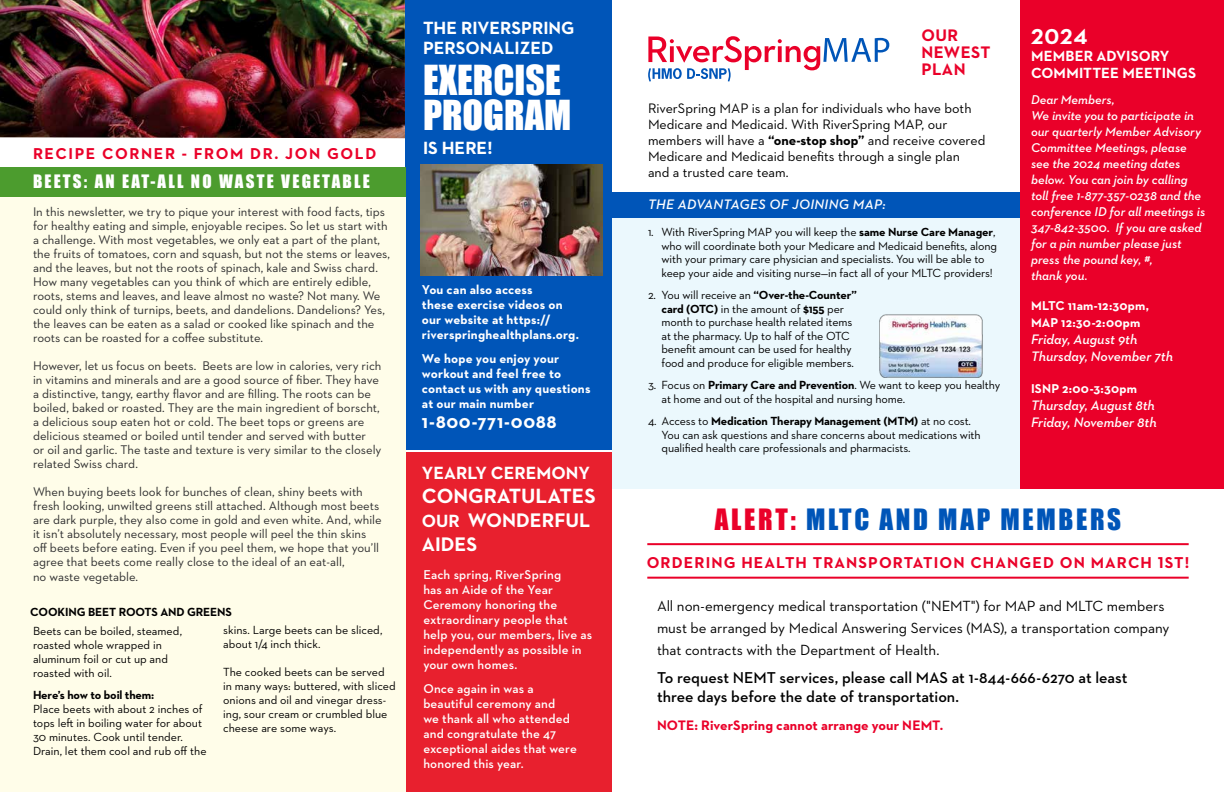
<style>
.page{position:relative;width:1224px;height:792px;background:#fff}
.page>*{position:absolute;margin:0;border:0;box-sizing:border-box;transform-origin:0 0}
.t1{font:38px/35px "Impact";color:#fff}
.t2{font:27px "Impact";letter-spacing:.1em;color:#0055b8}
.t3{font:700 22px "Neutraface 2 Text";color:#fff}
.t4{font:700 21px "Neutraface 2 Text";color:#fff}
.t5{font:700 20px/24px "Neutraface 2 Text";color:#fff}
.t6{font:700 19px "Neutraface 2 Text";letter-spacing:.025em;color:#fff}
.t7{font:700 18px/20px "Neutraface 2 Text";color:#fff}
.t8{font:17px "Impact";letter-spacing:.13em;color:#fff}
.t9{font:700 17px/17px "Neutraface 2 Text";letter-spacing:.025em;color:#ea0029}
.t10{font:600 16px/19px "Neutraface 2 Text";color:#000}
.t11{font:700 16px "Neutraface 2 Text";letter-spacing:.07em;color:#ea0029}
.t12{font:700 16px "Neutraface 2 Text";letter-spacing:.1em;color:#ea0029}
.t13{font:15px/22px "Neutraface 2 Text";letter-spacing:-.005em;color:#000}
.t14{font:700 15px/17px "Neutraface 2 Text";letter-spacing:.01em;color:#fff}
.t15{font:14px/16px "Neutraface 2 Text";color:#000}
.t16{font:italic 600 14px/17px "Neutraface 2 Text";color:#fff}
.t17{font:700 14px "Neutraface 2 Text";letter-spacing:.005em;color:#ea0029}
.t18{font:italic 600 14px "Neutraface 2 Text";letter-spacing:.025em;color:#fff}
.t19{font:italic 600 13px/16px "Neutraface 2 Text";color:#fff}
.t20{font:600 13px/15px "Neutraface 2 Text";letter-spacing:.01em;color:#fff}
.t21{font:700 13px/15px "Neutraface 2 Text";letter-spacing:.015em;color:#fff}
.t22{font:12.8px/14px "Neutraface 2 Text";color:#2e2e2f}
.t23{font:12px/14px "Neutraface 2 Text";letter-spacing:-.01em;color:#000}
.t24{font:700 12px "Neutraface 2 Text";letter-spacing:-.01em;color:#000}
.s1{font-size:18px}
.s2{font-weight:700}
.s3{color:#ea0029}
</style>
<div class="page">
<div style="left:405px;top:0;width:207px;height:450px;background:#0055b8"></div>
<div style="left:405px;top:452px;width:207px;height:340px;background:#e8202e"></div>
<div style="left:612px;top:217px;width:408px;height:272px;background:#ebf8fd"></div>
<div style="left:0;top:197px;width:405px;height:595px;background:#fffde9"></div>
<div style="left:0;top:167px;width:405px;height:30px;background:#4c9c2e"></div>
<div style="left:1020px;top:0;width:204px;height:489px;background:#ea0029"></div>
<div style="left:612px;top:192px;width:408px;height:25px;background:#0055b8"></div>
<svg style="left:648px;top:36px;width:241px;height:46px"></svg>
<img style="left:879px;top:314px;width:104px;height:64px">
<hr style="left:647px;top:543px;width:542px;height:2px;background:#ea0029">
<hr style="left:647px;top:577px;width:542px;height:2px;background:#ea0029">
<img style="left:0;top:0;width:405px;height:138px">
<img style="left:420px;top:164px;width:183px;height:111px">
<p class="t12" style="left:33px;top:143px;width:345px">RECIPE CORNER - FROM DR. JON GOLD</p>
<h3 class="t8" style="left:33px;top:168px;width:338px">BEETS: AN EAT-ALL NO WASTE VEGETABLE</h3>
<p class="t22" style="left:33px;top:205px;width:359px">In this newsletter, we try to pique your interest with food facts, tips for healthy eating and simple, enjoyable recipes. So let us start with a challenge. With most vegetables, we only eat a part of the plant, the fruits of tomatoes, corn and squash, but not the stems or leaves, and the leaves, but not the roots of spinach, kale and Swiss chard.<br>How many vegetables can you think of which are entirely edible, roots, stems and leaves, and leave almost no waste? Not many. We could only think of turnips, beets, and dandelions. Dandelions? Yes, the leaves can be eaten as a salad or cooked like spinach and the roots can be roasted for a coffee substitute.</p>
<p class="t22" style="left:33px;top:359px;width:350px">However, let us focus on beets. Beets are low in calories, very rich in vitamins and minerals and are a good source of fiber. They have a distinctive, tangy, earthy flavor and are filling. The roots can be boiled, baked or roasted. They are the main ingredient of borscht, a delicious soup eaten hot or cold. The beet tops or greens are delicious steamed or boiled until tender and served with butter<br>or oil and garlic. The taste and texture is very similar to the closely related Swiss chard.</p>
<p class="t22" style="left:33px;top:485px;width:350px">When buying beets look for bunches of clean, shiny beets with fresh looking, unwilted greens still attached. Although most beets are dark purple, they also come in gold and even white. And, while it isn’t absolutely necessary, most people will peel the thin skins off beets before eating. Even if you peel them, we hope that you’ll agree that beets come really close to the ideal of an eat-all,<br>no waste vegetable.</p>
<p class="t24" style="left:30px;top:604px;width:203px">COOKING BEET ROOTS AND GREENS</p>
<p class="t23" style="left:33px;top:624px;width:151px">Beets can be boiled, steamed, roasted whole wrapped in aluminum foil or cut up and roasted with oil.</p>
<p class="t24" style="left:33px;top:688px;width:123px">Here’s how to boil them:</p>
<p class="t23" style="left:33px;top:702px;width:175px">Place beets with about 2 inches of tops left in boiling water for about 30 minutes. Cook until tender.<br>Drain, let them cool and rub off the</p>
<p class="t23" style="left:223px;top:623px;width:161px">skins. Large beets can be sliced, about 1/4 inch thick.</p>
<p class="t23" style="left:223px;top:665px;width:174px">The cooked beets can be served in many ways: buttered, with sliced onions and oil and vinegar dress&shy;ing, sour cream or crumbled blue cheese are some ways.</p>
<h3 class="t7" style="left:423px;top:18px;width:153px">THE RIVERSPRING<br>PERSONALIZED</h3>
<h1 class="t1" style="left:423px;top:62px;width:150px">EXERCISE<br>PROGRAM</h1>
<h3 class="t7" style="left:423px;top:138px;width:71px">IS HERE!</h3>
<p class="t21" style="left:422px;top:282px;width:159px">You can also access<br>these exercise videos on our website at https:// riverspringhealthplans.org.</p>
<p class="t21" style="left:422px;top:351px;width:170px">We hope you enjoy your workout and feel free to contact us with any questions at our main number</p>
<h3 class="t6" style="left:422px;top:409px;width:136px">1-800-771-0088</h3>
<h3 class="t7" style="left:422px;top:463px;width:169px">YEARLY CEREMONY</h3>
<h3 class="t4" style="left:422px;top:483px;width:175px">CONGRATULATES</h3>
<h3 class="t5" style="left:422px;top:508px;width:170px"><span class="s1">OUR</span> WONDERFUL<br>AIDES</h3>
<p class="t20" style="left:423px;top:567px;width:170px">Each spring, RiverSpring<br>has an Aide of the Year<br>Ceremony honoring the extraordinary people that help you, our members, live as independently as possible in your own homes.</p>
<p class="t20" style="left:423px;top:681px;width:155px">Once again in was a beautiful ceremony and<br>we thank all who attended and congratulate the 47 exceptional aides that were honored this year.</p>
<h3 class="t9" style="left:921px;top:26px;width:71px">OUR<br>NEWEST<br>PLAN</h3>
<p class="t15" style="left:648px;top:101px;width:339px">RiverSpring MAP is a plan for individuals who have both Medicare and Medicaid. With RiverSpring MAP, our members will have a <span class="s2">“one-stop shop”</span> and receive covered Medicare and Medicaid benefits through a single plan<br>and a trusted care team.</p>
<p class="t18" style="left:648px;top:196px;width:239px">THE ADVANTAGES OF JOINING MAP:</p>
<p class="t23" style="left:662px;top:225px;width:337px;line-height:13.5px;text-indent:-14px">1. With RiverSpring MAP you will keep the <span class="s2">same Nurse Care Manager</span>, who will coordinate both your Medicare and Medicaid benefits, along with your primary care physician and specialists. You will be able to keep your aide and visiting nurse—in fact all of your MLTC providers!</p>
<p class="t23" style="left:662px;top:288px;width:197px;line-height:13.5px;text-indent:-14px">2. You will receive an <span class="s2">“Over-the-Counter” card (OTC)</span> in the amount of <span class="s2">$155</span> per month to purchase health related items at the pharmacy. Up to half of the OTC benefit amount can be used for healthy food and produce for eligible members.</p>
<p class="t23" style="left:662px;top:378px;width:340px;line-height:13.5px;text-indent:-14px">3. Focus on <span class="s2">Primary Care and Prevention</span>. We want to keep you healthy at home and out of the hospital and nursing home.</p>
<p class="t23" style="left:662px;top:414px;width:321px;line-height:13.5px;text-indent:-14px">4. Access to <span class="s2">Medication Therapy Management (MTM)</span> at no cost.<br>You can ask questions and share concerns about medications with qualified health care professionals and pharmacists.</p>
<h3 class="t3" style="left:1031px;top:23px;width:58px">2024</h3>
<p class="t14" style="left:1031px;top:47px;width:167px">MEMBER ADVISORY<br>COMMITTEE MEETINGS</p>
<p class="t19" style="left:1031px;top:92px;width:176px">Dear Members,<br>We invite you to participate in our quarterly Member Advisory<br>Committee Meetings, please see the 2024 meeting dates below. You can join by calling toll free 1-877-357-0238 and the conference ID for all meetings is<br>347-842-3500. If you are asked for a pin number please just press the pound key, #,<br>thank you.</p>
<p class="t21" style="left:1031px;top:297px;width:119px;line-height:17px">MLTC 11am-12:30pm,<br>MAP 12:30-2:00pm</p>
<p class="t16" style="left:1031px;top:331px;width:144px">Friday, August 9th<br>Thursday, November 7th</p>
<p class="t21" style="left:1031px;top:381px;width:107px">ISNP 2:00-3:30pm</p>
<p class="t16" style="left:1031px;top:397px;width:127px">Thursday, August 8th<br>Friday, November 8th</p>
<h2 class="t2" style="left:715px;top:498px;width:408px"><span class="s3">ALERT:</span> MLTC AND MAP MEMBERS</h2>
<p class="t11" style="left:647px;top:552px;width:544px">ORDERING HEALTH TRANSPORTATION CHANGED ON MARCH 1ST!</p>
<p class="t13" style="left:657px;top:594px;width:514px">All non-emergency medical transportation ("NEMT") for MAP and MLTC members must be arranged by Medical Answering Services (MAS), a transportation company that contracts with the Department of Health.</p>
<p class="t10" style="left:657px;top:668px;width:472px">To request NEMT services, please call MAS at 1-844-666-6270 at least three days before the date of transportation.</p>
<p class="t17" style="left:657px;top:716px;width:288px">NOTE: RiverSpring cannot arrange your NEMT.</p>
</div>
